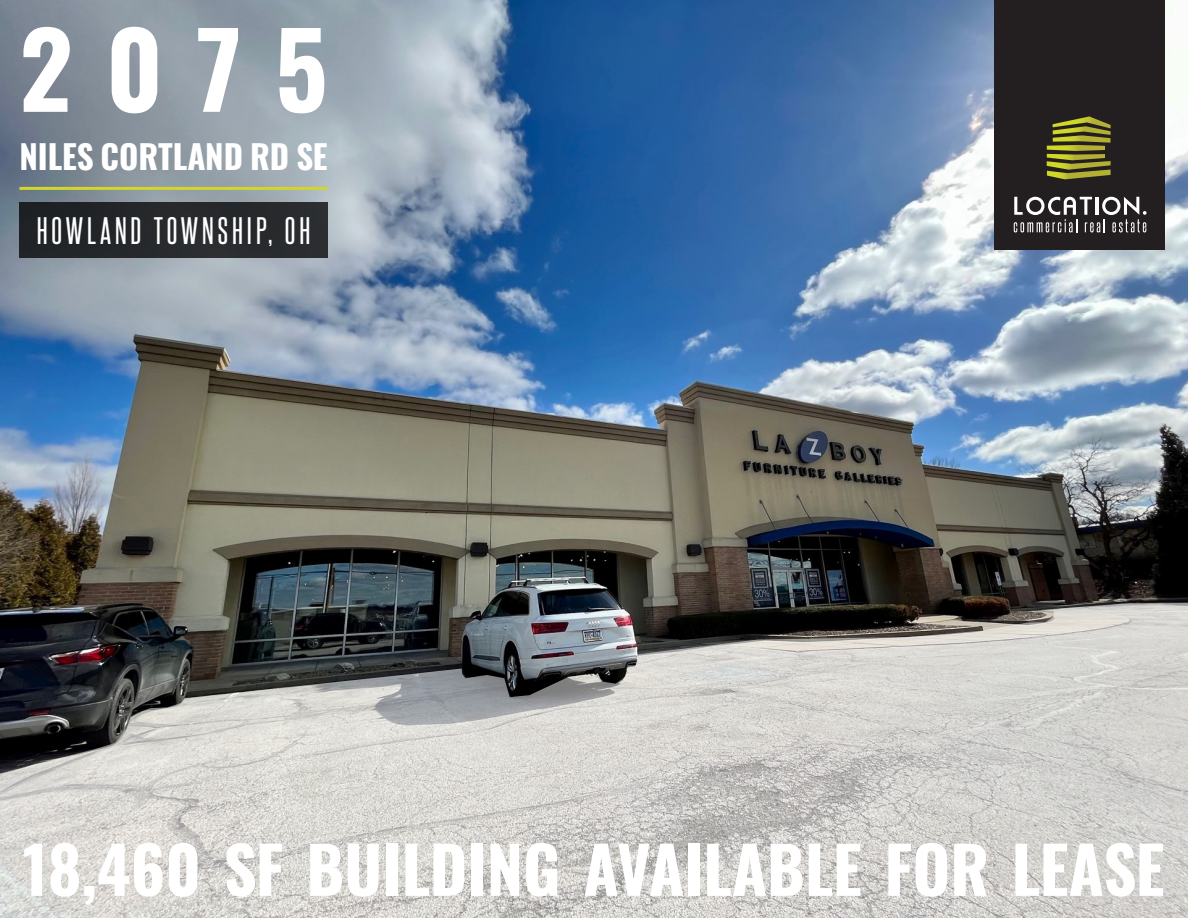
<style>
.page{position:relative;width:1188px;height:918px;background:#fff}
.page>*{position:absolute;margin:0;border:0;box-sizing:border-box;transform-origin:0 0}
.t1{font:103.5px "Oswald";color:#fff}
.t2{font:64.5px "Oswald";color:#fff}
.t3{font:33px "Steelfish Rg";letter-spacing:.12em;color:#fff}
.t4{font:33px "Oswald";color:#fff}
</style>
<div class="page">
<img style="left:0;top:0;width:1188px;height:603px">
<div style="left:19px;top:203px;width:309px;height:55px;background:#26292b"></div>
<hr style="left:19px;top:187px;width:309px;height:3px;background:#d2d628">
<div style="left:994px;top:0;width:171px;height:249px;background:#231f20"></div>
<svg style="left:1047px;top:116px;width:64px;height:63px"></svg>
<svg style="left:1014px;top:197px;width:133px;height:35px"></svg>
<svg style="left:0;top:603px;width:1188px;height:315px;background:#b2b1ae"></svg>
<p class="t1" style="left:19px;top:-22px;width:310px">2075</p>
<p class="t4" style="left:19px;top:128px;width:310px">NILES CORTLAND RD SE</p>
<p class="t3" style="left:37px;top:211px;width:275px">HOWLAND TOWNSHIP, OH</p>
<p class="t2" style="left:23px;top:812px;width:1143px">18,460 SF BUILDING AVAILABLE FOR LEASE</p>
</div>
